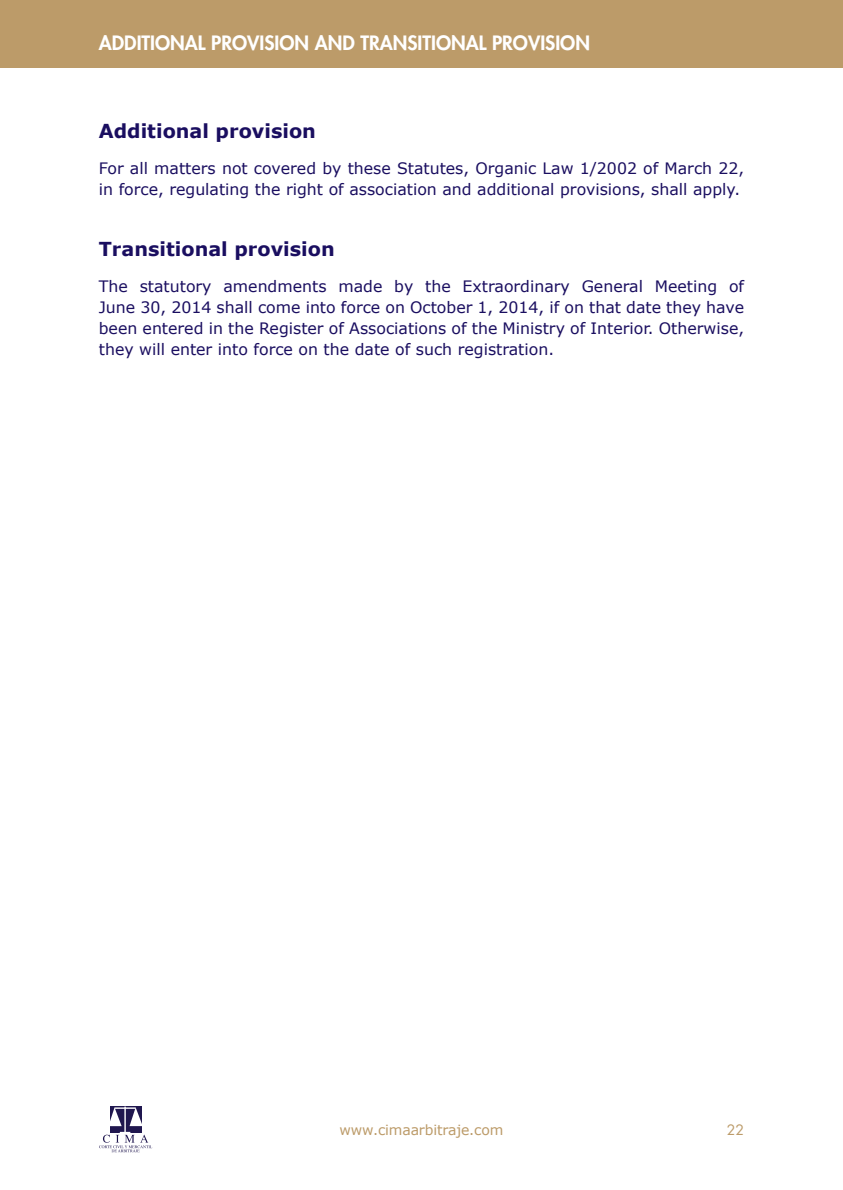
<style>
.page{position:relative;width:843px;height:1190px;background:#fff}
.page>*{position:absolute;margin:0;border:0;box-sizing:border-box;transform-origin:0 0}
.TXT{font:800 19.25px "Futura Std";color:#fff}
.TITULO{font:700 19.25px "Verdana";color:#1a0e60}
.t1{font:15.75px/21px "Verdana";color:#1a0e60}
.t2{font:14px "Verdana";letter-spacing:-.01em;color:#bc9b69}
.t3{font:14px "Futura Std";color:#bc9b69}
</style>
<div class="page">
<div style="left:0;top:0;width:842px;height:67px;background:#bc9b69"></div>
<div style="left:110px;top:1106px;width:31px;height:27px;background:#20174f"></div>
<hr style="left:114px;top:1107px;width:22px;height:2px;background:#fff">
<hr style="left:124px;top:1106px;width:2px;height:27px;background:#fff">
<svg style="left:110px;top:1107px;width:12px;height:19px"></svg>
<svg style="left:129px;top:1107px;width:13px;height:19px"></svg>
<svg style="left:99px;top:1132px;width:53px;height:20px"></svg>
<p class="TXT" style="left:99px;top:31px;width:492px">ADDITIONAL PROVISION AND TRANSITIONAL PROVISION</p>
<p class="TITULO" style="left:99px;top:119px;width:219px">Additional provision</p>
<p class="t1" style="left:99px;top:157px;width:646px">For all matters not covered by these Statutes, Organic Law 1/2002 of March 22, in force, regulating the right of association and additional provisions, shall apply.</p>
<p class="TITULO" style="left:99px;top:237px;width:237px">Transitional provision</p>
<p class="t1" style="left:99px;top:275px;width:646px;text-align:justify">The statutory amendments made by the Extraordinary General Meeting of June 30, 2014 shall come into force on October 1, 2014, if on that date they have been entered in the Register of Associations of the Ministry of Interior. Otherwise, they will enter into force on the date of such registration.</p>
<p class="t2" style="left:339px;top:1120px;width:165px">www.cimaarbitraje.com</p>
<p class="t3" style="left:726px;top:1121px;width:19px">22</p>
</div>
